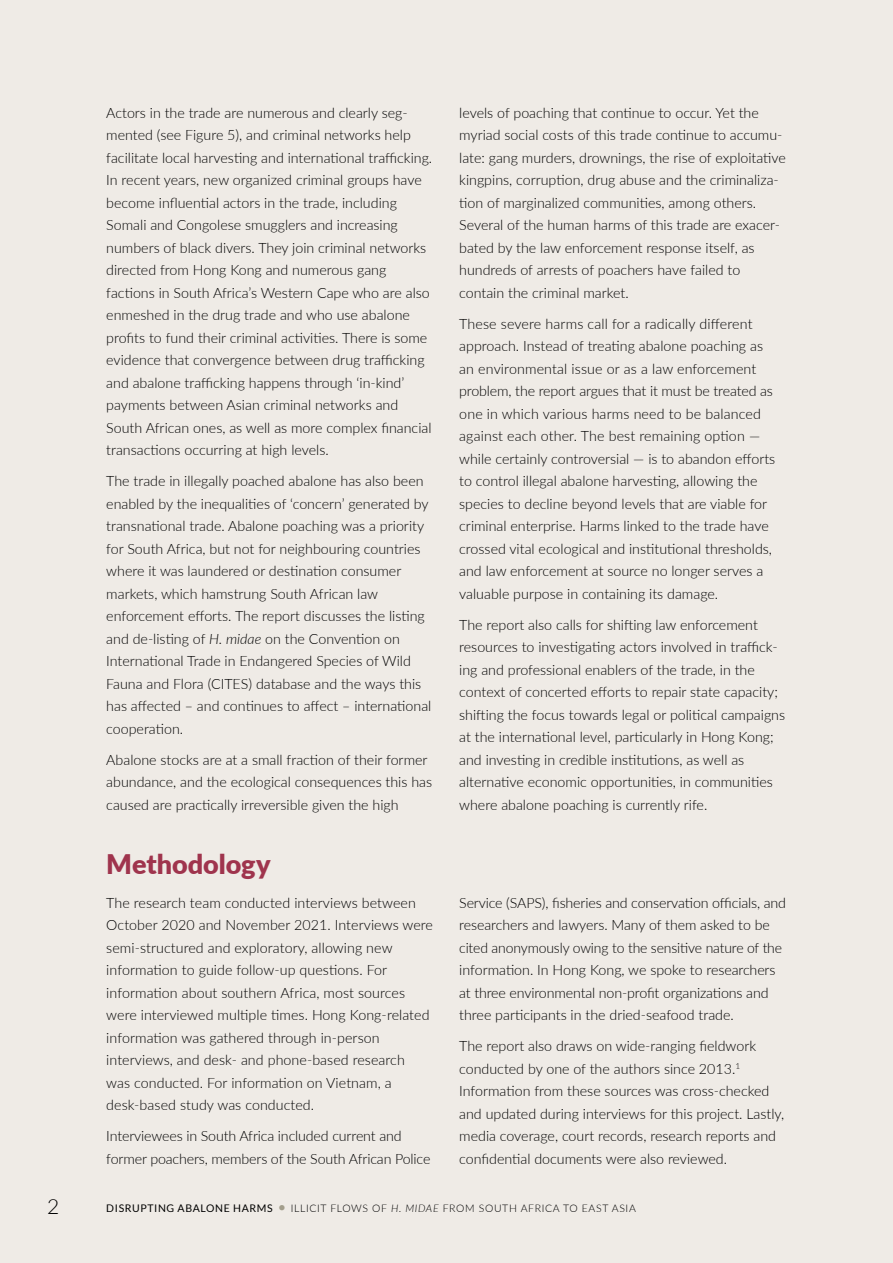
<style>
.page{position:relative;width:893px;height:1263px;background:#efebe6}
.page>*{position:absolute;margin:0;border:0;box-sizing:border-box;transform-origin:0 0}
.t1{font:900 27px "Lato";color:#9f344d}
.t2{font:300 21px "Lato";color:#000}
.t3{font:300 14.25px/22.5px "Lato";color:#000}
.t4{font:300 10.5px "Lato";letter-spacing:.06em;color:#000}
.s1{font-style:italic}
.s2{font-weight:400}
.s3{font-size:18px;color:#a39e8c}
</style>
<div class="page">
<p class="t3" style="left:106px;top:101px;width:327px">Actors in the trade are numerous and clearly seg&shy;mented (see Figure 5), and criminal networks help facilitate local harvesting and international trafficking.<br>In recent years, new organized criminal groups have become influential actors in the trade, including Somali and Congolese smugglers and increasing numbers of black divers. They join criminal networks directed from Hong Kong and numerous gang factions in South Africa’s Western Cape who are also enmeshed in the drug trade and who use abalone profits to fund their criminal activities. There is some evidence that convergence between drug trafficking and abalone trafficking happens through ‘in-kind’ payments between Asian criminal networks and South African ones, as well as more complex financial transactions occurring at high levels.</p>
<p class="t3" style="left:106px;top:469px;width:327px">The trade in illegally poached abalone has also been enabled by the inequalities of ‘concern’ generated by transnational trade. Abalone poaching was a priority for South Africa, but not for neighbouring countries where it was laundered or destination consumer markets, which hamstrung South African law enforcement efforts. The report discusses the listing and de-listing of <span class="s1">H. midae</span> on the Convention on International Trade in Endangered Species of Wild Fauna and Flora (CITES) database and the ways this has affected – and continues to affect – international cooperation.</p>
<p class="t3" style="left:106px;top:748px;width:327px">Abalone stocks are at a small fraction of their former abundance, and the ecological consequences this has caused are practically irreversible given the high</p>
<h1 class="t1" style="left:106px;top:844px;width:166px">Methodology</h1>
<p class="t3" style="left:106px;top:891px;width:328px">The research team conducted interviews between October 2020 and November 2021. Interviews were semi-structured and exploratory, allowing new information to guide follow-up questions. For information about southern Africa, most sources were interviewed multiple times. Hong Kong-related information was gathered through in-person interviews, and desk- and phone-based research<br>was conducted. For information on Vietnam, a desk-based study was conducted.</p>
<p class="t3" style="left:106px;top:1124px;width:326px">Interviewees in South Africa included current and former poachers, members of the South African Police</p>
<p class="t3" style="left:459px;top:101px;width:328px">levels of poaching that continue to occur. Yet the myriad social costs of this trade continue to accumu&shy;late: gang murders, drownings, the rise of exploitative kingpins, corruption, drug abuse and the criminaliza&shy;tion of marginalized communities, among others.<br>Several of the human harms of this trade are exacer&shy;bated by the law enforcement response itself, as hundreds of arrests of poachers have failed to contain the criminal market.</p>
<p class="t3" style="left:459px;top:312px;width:318px">These severe harms call for a radically different approach. Instead of treating abalone poaching as an environmental issue or as a law enforcement problem, the report argues that it must be treated as one in which various harms need to be balanced against each other. The best remaining option — while certainly controversial — is to abandon efforts to control illegal abalone harvesting, allowing the species to decline beyond levels that are viable for criminal enterprise. Harms linked to the trade have crossed vital ecological and institutional thresholds, and law enforcement at source no longer serves a valuable purpose in containing its damage.</p>
<p class="t3" style="left:459px;top:613px;width:327px">The report also calls for shifting law enforcement resources to investigating actors involved in traffick&shy;ing and professional enablers of the trade, in the context of concerted efforts to repair state capacity; shifting the focus towards legal or political campaigns at the international level, particularly in Hong Kong; and investing in credible institutions, as well as alternative economic opportunities, in communities where abalone poaching is currently rife.</p>
<p class="t3" style="left:459px;top:891px;width:328px">Service (SAPS), fisheries and conservation officials, and researchers and lawyers. Many of them asked to be cited anonymously owing to the sensitive nature of the information. In Hong Kong, we spoke to researchers at three environmental non-profit organizations and three participants in the dried-seafood trade.</p>
<p class="t3" style="left:459px;top:1034px;width:327px">The report also draws on wide-ranging fieldwork conducted by one of the authors since 2013.<sup>1<br></sup>Information from these sources was cross-checked and updated during interviews for this project. Lastly, media coverage, court records, research reports and confidential documents were also reviewed.</p>
<h2 class="t2" style="left:47px;top:1192px;width:14px">2</h2>
<p class="t4" style="left:106px;top:1200px;width:531px"><span class="s2">DISRUPTING ABALONE HARMS</span> <span class="s3">•</span> ILLICIT FLOWS OF <span class="s1">H. MIDAE</span> FROM SOUTH AFRICA TO EAST ASIA</p>
</div>
